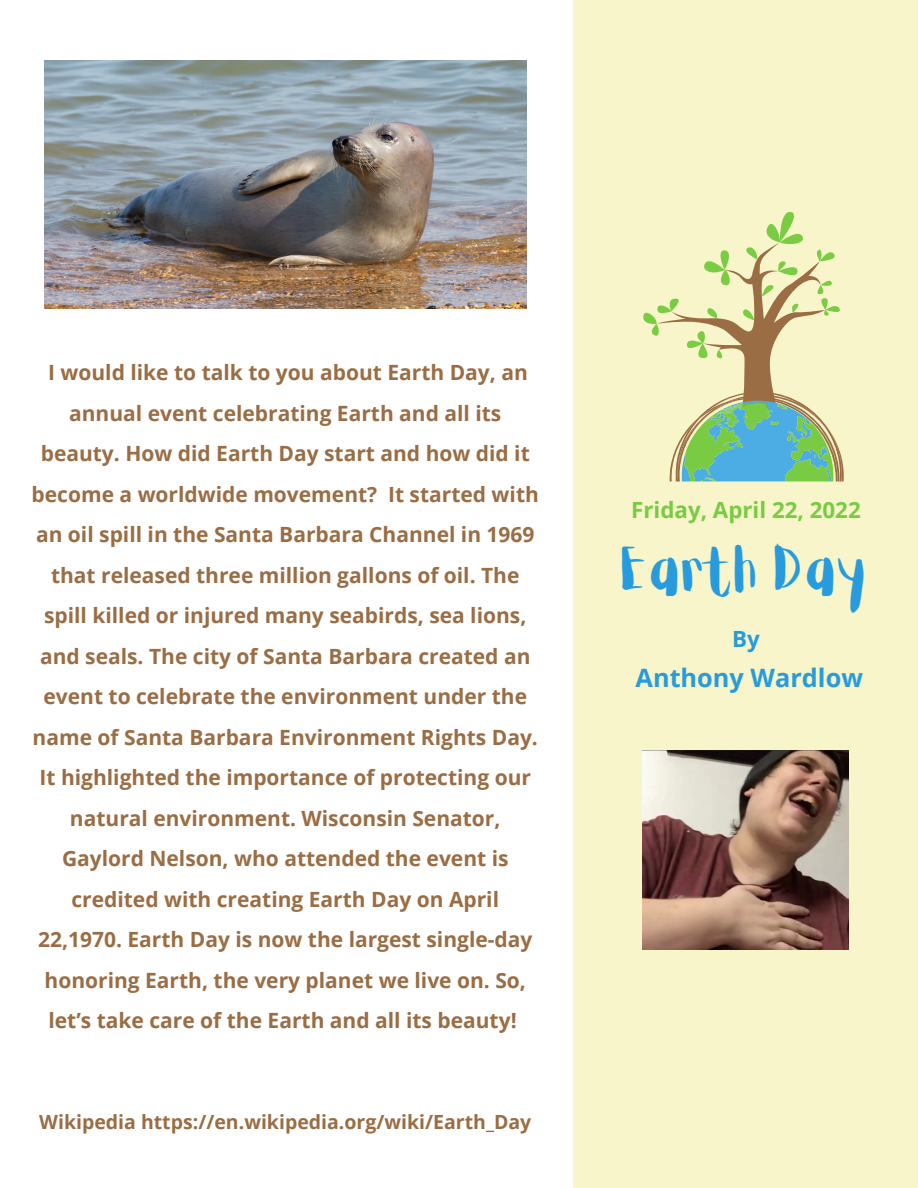
<style>
.page{position:relative;width:918px;height:1188px;background:#fff}
.page>*{position:absolute;margin:0;border:0;box-sizing:border-box;transform-origin:0 0}
.t1{font:48px "Aloja Extended";color:#279bdd}
.t2{font:700 25.35px "Open Sans";color:#279bdd}
.t3{font:700 22.35px "Open Sans";color:#79cb43}
.t4{font:700 22.35px "Open Sans";color:#279bdd}
.t5{font:700 21px/40.5px "Open Sans";color:#9a6d44;text-align:center}
.t6{font:700 19.5px "Open Sans";color:#9a6d44}
</style>
<div class="page">
<div style="left:573px;top:0;width:345px;height:1188px;background:#f8f5ca"></div>
<svg style="left:643px;top:212px;width:201px;height:269px"></svg>
<img style="left:643px;top:750px;width:205px;height:199px">
<img style="left:45px;top:60px;width:481px;height:249px">
<p class="t5" style="left:32px;top:352px;width:509px">I would like to talk to you about Earth Day, an annual event celebrating Earth and all its beauty. How did Earth Day start and how did it become a worldwide movement? It started with an oil spill in the Santa Barbara Channel in 1969 that released three million gallons of oil. The spill killed or injured many seabirds, sea lions, and seals. The city of Santa Barbara created an event to celebrate the environment under the name of Santa Barbara Environment Rights Day.<br>It highlighted the importance of protecting our natural environment. Wisconsin Senator, Gaylord Nelson, who attended the event is credited with creating Earth Day on April 22,1970. Earth Day is now the largest single-day honoring Earth, the very planet we live on. So, let’s take care of the Earth and all its beauty!</p>
<p class="t6" style="left:39px;top:1108px;width:494px">Wikipedia https://en.wikipedia.org/wiki/Earth_Day</p>
<p class="t3" style="left:631px;top:494px;width:231px">Friday, April 22, 2022</p>
<p class="t1" style="left:622px;top:550px;width:248px">Earth Day</p>
<p class="t4" style="left:732px;top:623px;width:29px">By</p>
<p class="t2" style="left:636px;top:660px;width:229px">Anthony Wardlow</p>
</div>
